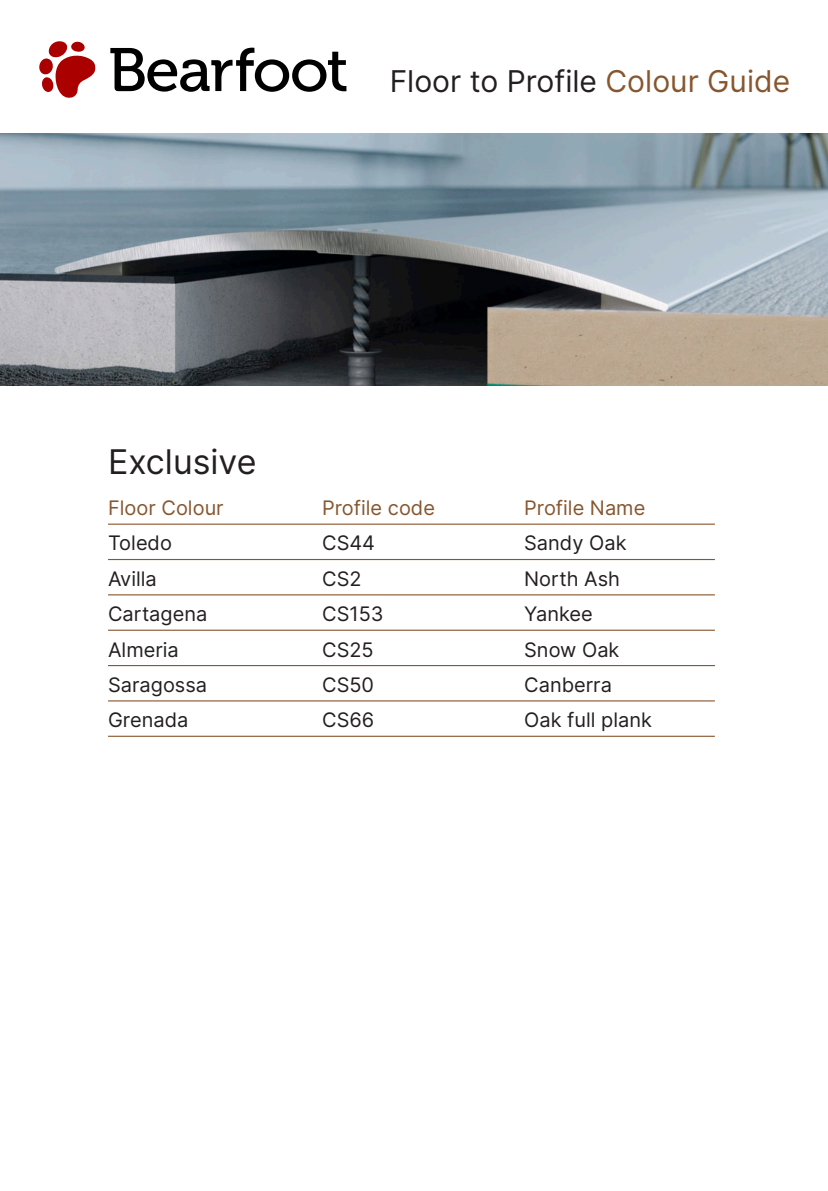
<style>
.page{position:relative;width:828px;height:1191px;background:#fff}
.page>*{position:absolute;margin:0;border:0;box-sizing:border-box;transform-origin:0 0}
.Headings{font:34px "Inter";color:#231f20}
.Top_Heading{font:30px "Inter";color:#231f20}
.Listing_Text{font:20px "Inter";color:#231f20}
.Listing_Text-2{font:20px "Inter";color:#87562e}
.s1{color:#87562e}
</style>
<div class="page">
<img style="left:0;top:133px;width:828px;height:252px">
<svg style="left:39px;top:41px;width:57px;height:57px"></svg>
<svg style="left:110px;top:48px;width:236px;height:44px"></svg>
<hr style="left:108px;top:523px;width:607px;height:2px;background:#87562e">
<hr style="left:108px;top:559px;width:607px;height:1px;background:#87562e">
<hr style="left:108px;top:594px;width:607px;height:1px;background:#87562e">
<hr style="left:108px;top:629px;width:607px;height:2px;background:#87562e">
<hr style="left:108px;top:665px;width:607px;height:1px;background:#87562e">
<hr style="left:108px;top:700px;width:607px;height:1px;background:#87562e">
<hr style="left:108px;top:735px;width:607px;height:2px;background:#87562e">
<p class="Top_Heading" style="left:390px;top:59px;width:402px">Floor to Profile <span class="s1">Colour Guide</span></p>
<p class="Headings" style="left:108px;top:437px;width:150px">Exclusive</p>
<p class="Listing_Text-2" style="left:108px;top:493px;width:117px">Floor Colour</p>
<p class="Listing_Text-2" style="left:322px;top:493px;width:114px">Profile code</p>
<p class="Listing_Text-2" style="left:524px;top:493px;width:123px">Profile Name</p>
<p class="Listing_Text" style="left:108px;top:528px;width:65px">Toledo</p>
<p class="Listing_Text" style="left:322px;top:528px;width:54px">CS44</p>
<p class="Listing_Text" style="left:524px;top:528px;width:104px">Sandy Oak</p>
<p class="Listing_Text" style="left:108px;top:564px;width:50px">Avilla</p>
<p class="Listing_Text" style="left:322px;top:564px;width:41px">CS2</p>
<p class="Listing_Text" style="left:524px;top:564px;width:97px">North Ash</p>
<p class="Listing_Text" style="left:108px;top:599px;width:101px">Cartagena</p>
<p class="Listing_Text" style="left:322px;top:599px;width:63px">CS153</p>
<p class="Listing_Text" style="left:524px;top:599px;width:70px">Yankee</p>
<p class="Listing_Text" style="left:108px;top:634px;width:72px">Almeria</p>
<p class="Listing_Text" style="left:322px;top:634px;width:53px">CS25</p>
<p class="Listing_Text" style="left:524px;top:634px;width:97px">Snow Oak</p>
<p class="Listing_Text" style="left:108px;top:670px;width:101px">Saragossa</p>
<p class="Listing_Text" style="left:322px;top:670px;width:53px">CS50</p>
<p class="Listing_Text" style="left:524px;top:670px;width:89px">Canberra</p>
<p class="Listing_Text" style="left:108px;top:705px;width:82px">Grenada</p>
<p class="Listing_Text" style="left:322px;top:705px;width:54px">CS66</p>
<p class="Listing_Text" style="left:524px;top:705px;width:129px">Oak full plank</p>
</div>
